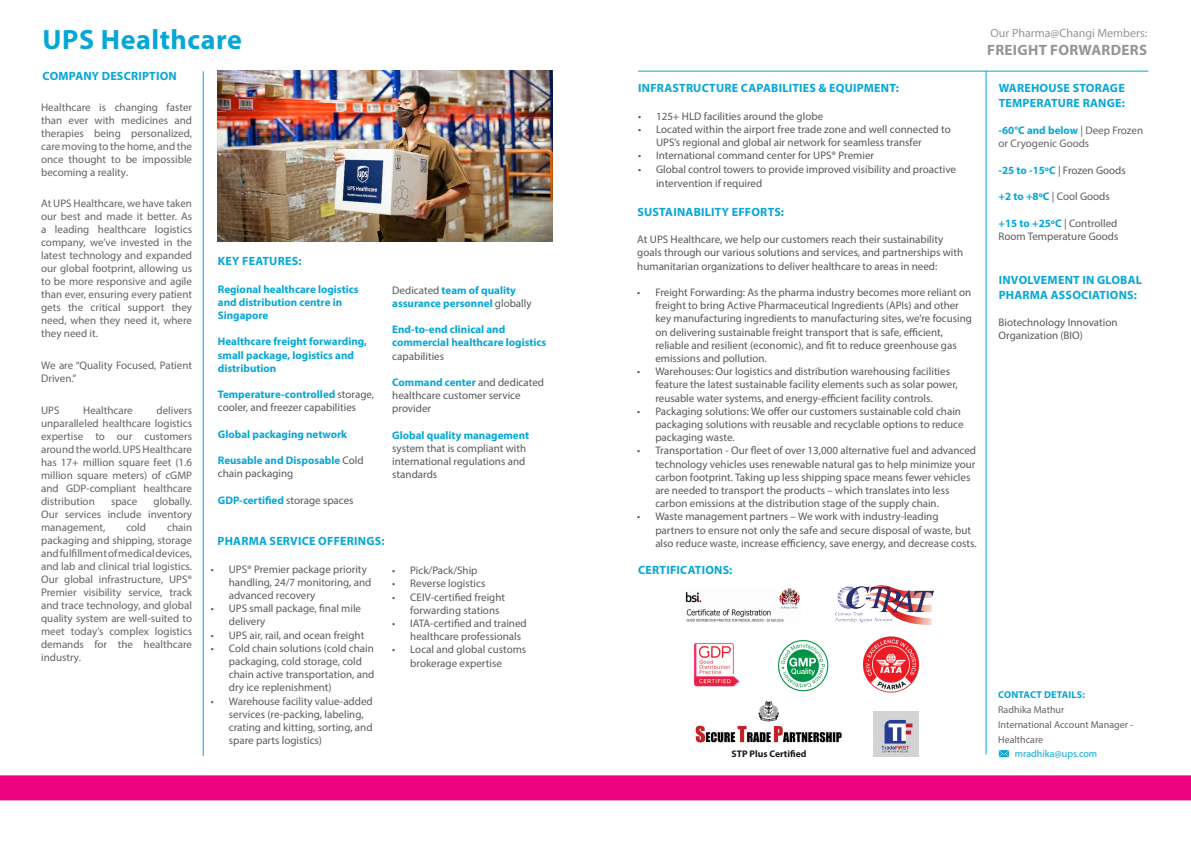
<style>
.page{position:relative;width:1191px;height:842px;background:#fff}
.page>*{position:absolute;margin:0;border:0;box-sizing:border-box;transform-origin:0 0}
.t1{font:700 28px "Myriad Pro";letter-spacing:.02em;color:#06a7d8}
.t2{font:700 15px "Myriad Pro";letter-spacing:.02em;color:#939598}
.t3{font:700 12px/14.4px "Myriad Pro";letter-spacing:.02em;color:#06a7d8}
.t4{font:12px "Myriad Pro";color:#939598}
.t5{font:11px/13.2px "Myriad Pro";color:#57585a}
.t6{font:11px/13px "Myriad Pro";color:#636366;text-align:justify}
.t7{font:11px/13.2px "Myriad Pro";color:#5a5b5c}
.t8{font:700 11px/13.2px "Myriad Pro";color:#06a7d8}
.t9{font:10px "Myriad Pro";color:#636366}
.t10{font:10px "Myriad Pro";color:#06a7d8}
.t11{font:700 10px "Myriad Pro";letter-spacing:.02em;color:#06a7d8}
.t12{font:700 9.6px "Myriad Pro";color:#191919}
.s1{font-weight:700;color:#06a7d8}
.s2{font-weight:400;color:#57585a}
</style>
<div class="page">
<hr style="left:985px;top:71px;width:1px;height:683px;background:#06a7d8">
<div style="left:0;top:775px;width:1191px;height:25px;background:#ed0280"></div>
<hr style="left:203px;top:71px;width:1px;height:685px;background:#06a7d8">
<img style="left:685px;top:588px;width:115px;height:34px">
<img style="left:695px;top:700px;width:147px;height:43px">
<img style="left:873px;top:711px;width:45px;height:45px">
<img style="left:835px;top:586px;width:99px;height:38px">
<hr style="left:638px;top:71px;width:510px;height:1px;background:#06a7d8">
<img style="left:863px;top:636px;width:57px;height:57px">
<img style="left:778px;top:640px;width:51px;height:51px">
<img style="left:694px;top:643px;width:45px;height:44px">
<img style="left:217px;top:71px;width:335px;height:170px">
<svg style="left:998px;top:750px;width:11px;height:7px"></svg>
<p class="t1" style="left:43px;top:22px;width:201px">UPS Healthcare</p>
<p class="t3" style="left:43px;top:69px;width:136px">COMPANY DESCRIPTION</p>
<p class="t6" style="left:41px;top:100px;width:152px">Healthcare is changing faster than ever with medicines and therapies being personalized, care moving to the home, and the once thought to be impossible becoming a reality.</p>
<p class="t6" style="left:41px;top:197px;width:152px">At UPS Healthcare, we have taken our best and made it better. As a leading healthcare logistics company, we’ve invested in the latest technology and expanded our global footprint, allowing us to be more responsive and agile than ever, ensuring every patient gets the critical support they need, when they need it, where they need it.</p>
<p class="t6" style="left:41px;top:359px;width:152px">We are “Quality Focused, Patient<br>Driven.”</p>
<p class="t6" style="left:41px;top:403px;width:20px">UPS</p>
<p class="t6" style="left:83px;top:403px;width:51px">Healthcare</p>
<p class="t6" style="left:41px;top:403px;width:152px;text-indent:115px">delivers unparalleled healthcare logistics expertise to our customers around the world. UPS Healthcare has 17+ million square feet (1.6 million square meters) of cGMP and GDP-compliant healthcare distribution</p>
<p class="t6" style="left:41px;top:494px;width:152px;text-indent:112px">globally.<br>Our services include inventory management,</p>
<p class="t6" style="left:111px;top:494px;width:28px">space</p>
<p class="t6" style="left:41px;top:520px;width:152px;text-indent:126px">chain packaging and shipping, storage and fulfillment of medical devices, and lab and clinical trial logistics.<br>Our global infrastructure, UPS® Premier visibility service, track and trace technology, and global quality system are well-suited to meet today’s complex logistics demands for the healthcare industry.</p>
<p class="t6" style="left:126px;top:520px;width:21px">cold</p>
<p class="t3" style="left:218px;top:253px;width:85px">KEY FEATURES:</p>
<p class="t8" style="left:218px;top:282px;width:142px">Regional healthcare logistics and distribution centre in<br>Singapore</p>
<p class="t8" style="left:218px;top:335px;width:151px">Healthcare freight forwarding, small package, logistics and distribution</p>
<p class="t5" style="left:218px;top:388px;width:158px"><span class="s1">Temperature-controlled</span> storage, cooler, and freezer capabilities</p>
<p class="t8" style="left:218px;top:427px;width:131px">Global packaging network</p>
<p class="t8" style="left:218px;top:453px;width:147px">Reusable and Disposable <span class="s2">Cold chain packaging</span></p>
<p class="t8" style="left:218px;top:493px;width:137px">GDP-certified <span class="s2">storage spaces</span></p>
<p class="t8" style="left:392px;top:283px;width:141px"><span class="s2">Dedicated</span> team of quality assurance personnel <span class="s2">globally</span></p>
<p class="t8" style="left:392px;top:323px;width:155px">End-to-end clinical and commercial healthcare logistics <span class="s2">capabilities</span></p>
<p class="t5" style="left:392px;top:376px;width:153px"><span class="s1">Command center</span> and dedicated healthcare customer service provider</p>
<p class="t5" style="left:392px;top:428px;width:138px"><span class="s1">Global quality management </span>system that is compliant with international regulations and standards</p>
<p class="t3" style="left:217px;top:534px;width:169px">PHARMA SERVICE OFFERINGS:</p>
<p class="t7" style="left:229px;top:562px;width:144px;text-indent:-18px">• UPS® Premier package priority handling, 24/7 monitoring, and advanced recovery</p>
<p class="t7" style="left:229px;top:602px;width:134px;text-indent:-18px">• UPS small package, final mile delivery</p>
<p class="t7" style="left:211px;top:628px;width:155px">• UPS air, rail, and ocean freight</p>
<p class="t7" style="left:229px;top:641px;width:147px;text-indent:-18px">• Cold chain solutions (cold chain packaging, cold storage, cold chain active transportation, and dry ice replenishment)</p>
<p class="t7" style="left:229px;top:694px;width:145px;text-indent:-18px">• Warehouse facility value-added services (re-packing, labeling, crating and kitting, sorting, and spare parts logistics)</p>
<p class="t7" style="left:392px;top:564px;width:87px">• Pick/Pack/Ship</p>
<p class="t7" style="left:392px;top:577px;width:95px">• Reverse logistics</p>
<p class="t7" style="left:410px;top:590px;width:96px;text-indent:-18px">• CEIV-certified freight forwarding stations</p>
<p class="t7" style="left:410px;top:616px;width:118px;text-indent:-18px">• IATA-certified and trained healthcare professionals</p>
<p class="t7" style="left:392px;top:643px;width:135px;text-align:center">• Local and global customs brokerage expertise</p>
<p class="t3" style="left:638px;top:81px;width:262px">INFRASTRUCTURE CAPABILITIES &amp; EQUIPMENT:</p>
<p class="t5" style="left:638px;top:109px;width:187px">• 125+ HLD facilities around the globe</p>
<p class="t5" style="left:656px;top:123px;width:296px;text-indent:-18px">• Located within the airport free trade zone and well connected to<br>UPS’s regional and global air network for seamless transfer</p>
<p class="t5" style="left:638px;top:149px;width:238px">• International command center for UPS® Premier</p>
<p class="t5" style="left:656px;top:162px;width:301px;line-height:14.4px;text-indent:-18px">• Global control towers to provide improved visibility and proactive intervention if required</p>
<p class="t3" style="left:637px;top:204px;width:148px">SUSTAINABILITY EFFORTS:</p>
<p class="t5" style="left:637px;top:233px;width:327px">At UPS Healthcare, we help our customers reach their sustainability goals through our various solutions and services, and partnerships with humanitarian organizations to deliver healthcare to areas in need:</p>
<p class="t5" style="left:655px;top:285px;width:318px;text-indent:-18px">• Freight Forwarding: As the pharma industry becomes more reliant on freight to bring Active Pharmaceutical Ingredients (APIs) and other key manufacturing ingredients to manufacturing sites, we’re focusing on delivering sustainable freight transport that is safe, efficient, reliable and resilient (economic), and fit to reduce greenhouse gas emissions and pollution.</p>
<p class="t5" style="left:655px;top:365px;width:304px;text-indent:-18px">• Warehouses: Our logistics and distribution warehousing facilities feature the latest sustainable facility elements such as solar power, reusable water systems, and energy-efficient facility controls.</p>
<p class="t5" style="left:655px;top:404px;width:310px;text-indent:-18px">• Packaging solutions: We offer our customers sustainable cold chain packaging solutions with reusable and recyclable options to reduce packaging waste.</p>
<p class="t5" style="left:655px;top:444px;width:322px;text-indent:-18px">• Transportation - Our fleet of over 13,000 alternative fuel and advanced technology vehicles uses renewable natural gas to help minimize your carbon footprint. Taking up less shipping space means fewer vehicles are needed to transport the products – which translates into less carbon emissions at the distribution stage of the supply chain.</p>
<p class="t5" style="left:655px;top:510px;width:323px;text-indent:-18px">• Waste management partners – We work with industry-leading partners to ensure not only the safe and secure disposal of waste, but also reduce waste, increase efficiency, save energy, and decrease costs.</p>
<p class="t3" style="left:638px;top:562px;width:96px">CERTIFICATIONS:</p>
<p class="t4" style="left:990px;top:26px;width:158px">Our Pharma@Changi Members:</p>
<p class="t2" style="left:987px;top:41px;width:161px">FREIGHT FORWARDERS</p>
<p class="t3" style="left:998px;top:81px;width:128px">WAREHOUSE STORAGE<br>TEMPERATURE RANGE:</p>
<p class="t6" style="left:998px;top:124px;width:146px"><span class="s1">-60°C and below</span> | Deep Frozen or Cryogenic Goods</p>
<p class="t7" style="left:998px;top:163px;width:129px"><span class="s1">-25 to -15ºC</span> | Frozen Goods</p>
<p class="t7" style="left:998px;top:190px;width:113px"><span class="s1">+2 to +8ºC</span> | Cool Goods</p>
<p class="t7" style="left:998px;top:216px;width:121px"><span class="s1">+15 to +25ºC</span> | Controlled<br>Room Temperature Goods</p>
<p class="t3" style="left:998px;top:273px;width:145px">INVOLVEMENT IN GLOBAL<br>PHARMA ASSOCIATIONS:</p>
<p class="t5" style="left:998px;top:316px;width:120px">Biotechnology Innovation<br>Organization (BIO)</p>
<p class="t12" style="left:731px;top:747px;width:76px">STP Plus Certified</p>
<p class="t11" style="left:998px;top:688px;width:88px">CONTACT DETAILS:</p>
<p class="t9" style="left:998px;top:703px;width:68px">Radhika Mathur</p>
<p class="t9" style="left:998px;top:718px;width:137px">International Account Manager -</p>
<p class="t9" style="left:998px;top:733px;width:47px">Healthcare</p>
<p class="t10" style="left:1015px;top:747px;width:84px">mradhika@ups.com</p>
</div>
